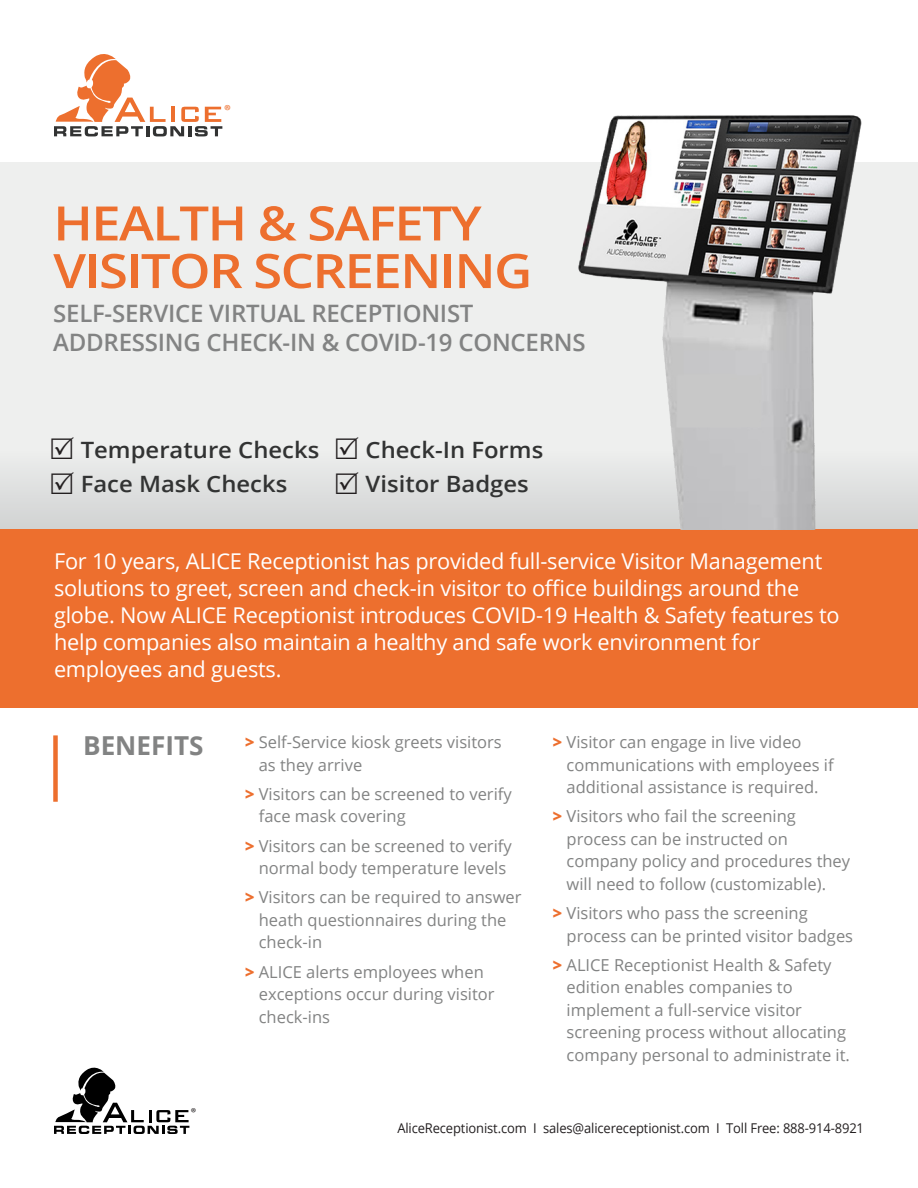
<style>
.page{position:relative;width:918px;height:1188px;background:#fff}
.page>*{position:absolute;margin:0;border:0;box-sizing:border-box;transform-origin:0 0}
.t1{font:600 47.55px/47.5px "Open Sans";letter-spacing:-.03em;color:#ed6f2e;scale:1.11 1}
.t2{font:700 26.1px "Open Sans";color:#828383}
.t3{font:600 24px/28.8px "Open Sans";letter-spacing:-.01em;color:#828383}
.t4{font:600 22.5px "Open Sans";color:#323333;scale:1.06 1}
.t5{font:21.75px/27px "Open Sans";letter-spacing:-.01em;color:#fff}
.t6{font:16.5px/22.5px "Open Sans";color:#828383}
.t7{font:16.2px "Myriad Pro";color:#ed6f2e}
.t8{font:13.5px "Open Sans";letter-spacing:-.01em;color:#231f20;scale:.96 1}
.t9{font:13.05px "Myriad Pro";color:#231f20}
.s1{font-weight:800;color:#ed6f2e}
</style>
<div class="page">
<div style="left:0;top:162px;width:918px;height:422px;background:#eeefee"></div>
<svg style="left:0;top:476px;width:918px;height:54px"></svg>
<svg style="left:54px;top:54px;width:168px;height:82px"></svg>
<div style="left:0;top:530px;width:918px;height:178px;background:#ed6f2e"></div>
<svg style="left:54px;top:1068px;width:135px;height:66px"></svg>
<div style="left:53px;top:735px;width:5px;height:67px;background:#ed6f2e"></div>
<img style="left:571px;top:115px;width:309px;height:415px">
<svg style="left:52px;top:476px;width:22px;height:18px"></svg>
<svg style="left:336px;top:476px;width:23px;height:18px"></svg>
<p class="t7" style="left:224px;top:100px;width:8px">®</p>
<p class="t1" style="left:53px;top:198px;width:433px">HEALTH &amp; SAFETY<br>VISITOR SCREENING</p>
<p class="t3" style="left:53px;top:299px;width:534px">SELF-SERVICE VIRTUAL RECEPTIONIST<br>ADDRESSING CHECK-IN &amp; COVID-19 CONCERNS</p>
<p class="t4" style="left:81px;top:434px;width:227px">Temperature Checks</p>
<p class="t4" style="left:81px;top:469px;width:196px">Face Mask Checks</p>
<p class="t4" style="left:366px;top:434px;width:169px">Check-In Forms</p>
<p class="t4" style="left:366px;top:469px;width:155px">Visitor Badges</p>
<p class="t5" style="left:54px;top:547px;width:787px">For 10 years, ALICE Receptionist has provided full-service Visitor Management solutions to greet, screen and check-in visitor to office buildings around the globe. Now ALICE Receptionist introduces COVID-19 Health &amp; Safety features to help companies also maintain a healthy and safe work environment for employees and guests.</p>
<p class="t2" style="left:83px;top:727px;width:122px">BENEFITS</p>
<p class="t9" style="left:191px;top:1105px;width:7px">®</p>
<p class="t6" style="left:259px;top:730px;width:245px;text-indent:-14px"><span class="s1">&gt;</span> Self-Service kiosk greets visitors as they arrive</p>
<p class="t6" style="left:259px;top:782px;width:255px;text-indent:-14px"><span class="s1">&gt;</span> Visitors can be screened to verify face mask covering</p>
<p class="t6" style="left:245px;top:834px;width:268px;text-align:center"><span class="s1">&gt;</span> Visitors can be screened to verify normal body temperature levels</p>
<p class="t6" style="left:259px;top:886px;width:264px;text-indent:-14px"><span class="s1">&gt;</span> Visitors can be required to answer heath questionnaires during the check-in</p>
<p class="t6" style="left:259px;top:960px;width:237px;text-indent:-14px"><span class="s1">&gt;</span> ALICE alerts employees when exceptions occur during visitor check-ins</p>
<p class="t6" style="left:567px;top:730px;width:269px;text-indent:-14px"><span class="s1">&gt;</span> Visitor can engage in live video communications with employees if additional assistance is required.</p>
<p class="t6" style="left:567px;top:805px;width:285px;text-indent:-14px"><span class="s1">&gt;</span> Visitors who fail the screening process can be instructed on company policy and procedures they will need to follow (customizable).</p>
<p class="t6" style="left:567px;top:901px;width:288px;text-indent:-14px"><span class="s1">&gt;</span> Visitors who pass the screening process can be printed visitor badges</p>
<p class="t6" style="left:567px;top:953px;width:285px;text-indent:-14px"><span class="s1">&gt;</span> ALICE Receptionist Health &amp; Safety edition enables companies to implement a full-service visitor screening process without allocating company personal to administrate it.</p>
<p class="t8" style="left:397px;top:1119px;width:488px">AliceReceptionist.com I sales@alicereceptionist.com I Toll Free: 888-914-8921</p>
</div>
